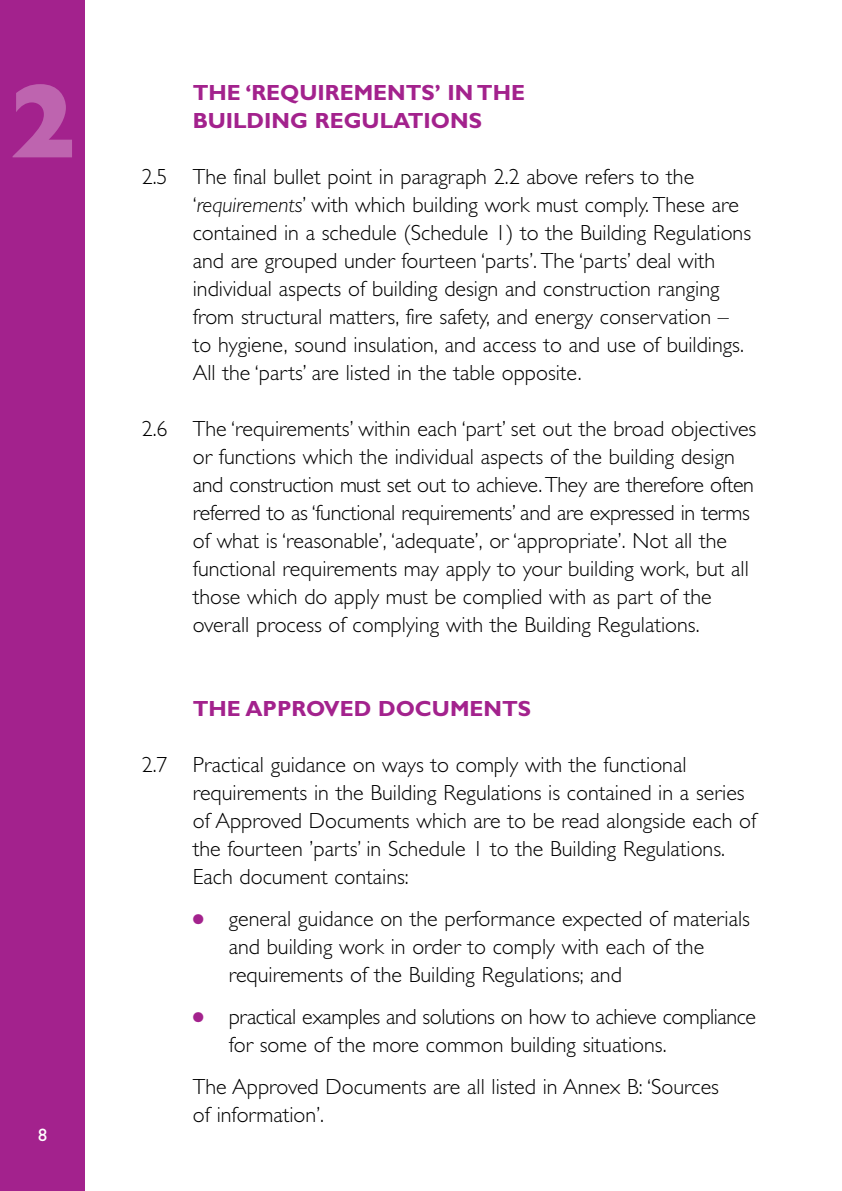
<style>
.page{position:relative;width:842px;height:1191px;background:#fff}
.page>*{position:absolute;margin:0;border:0;box-sizing:border-box;transform-origin:0 0}
.t1{font:800 106px "Gill Sans";color:#be64af}
.t2{font:300 22px/28px "Gill Sans";color:#000}
.t3{font:300 22px/28px "Gill Sans";letter-spacing:-.02em;color:#000}
.t4{font:700 22px/28px "Gill Sans";color:#a3228d}
.t5{font:18px "Gill Sans";color:#fff}
.s1{font-style:italic}
.s2{color:#a3228d}
</style>
<div class="page">
<div style="left:0;top:0;width:85px;height:1191px;background:#a3228d"></div>
<h1 class="t1" style="left:7px;top:81px;width:73px">2</h1>
<p class="t4" style="left:193px;top:81px;width:334px">THE ‘REQUIREMENTS’ IN THE<br>BUILDING REGULATIONS</p>
<p class="t2" style="left:193px;top:165px;width:560px;text-indent:-51px">2.5 The final bullet point in paragraph 2.2 above refers to the ‘<span class="s1">requirements</span>’ with which building work must comply. These are contained in a schedule (Schedule 1) to the Building Regulations and are grouped under fourteen ‘parts’. The ‘parts’ deal with individual aspects of building design and construction ranging from structural matters, fire safety, and energy conservation – to hygiene, sound insulation, and access to and use of buildings.<br>All the ‘parts’ are listed in the table opposite.</p>
<p class="t2" style="left:193px;top:417px;width:565px;text-indent:-51px">2.6 The ‘requirements’ within each ‘part’ set out the broad objectives or functions which the individual aspects of the building design and construction must set out to achieve.They are therefore often referred to as ‘functional requirements’ and are expressed in terms of what is ‘reasonable’, ‘adequate’, or ‘appropriate’. Not all the functional requirements may apply to your building work, but all those which do apply must be complied with as part of the overall process of complying with the Building Regulations.</p>
<p class="t4" style="left:193px;top:697px;width:340px">THE APPROVED DOCUMENTS</p>
<p class="t5" style="left:38px;top:1128px;width:10px">8</p>
<p class="t2" style="left:193px;top:753px;width:565px;text-indent:-51px">2.7 Practical guidance on ways to comply with the functional requirements in the Building Regulations is contained in a series of Approved Documents which are to be read alongside each of the fourteen ’parts’ in Schedule 1 to the Building Regulations.<br>Each document contains:</p>
<p class="t2" style="left:229px;top:907px;width:523px;text-indent:-36px"><span class="s2">●</span> general guidance on the performance expected of materials and building work in order to comply with each of the requirements of the Building Regulations; and</p>
<p class="t3" style="left:229px;top:1005px;width:529px;text-indent:-36px"><span class="s2">●</span> practical examples and solutions on how to achieve compliance for some of the more common building situations.</p>
<p class="t2" style="left:193px;top:1075px;width:528px">The Approved Documents are all listed in Annex B: ‘Sources of information’.</p>
</div>
